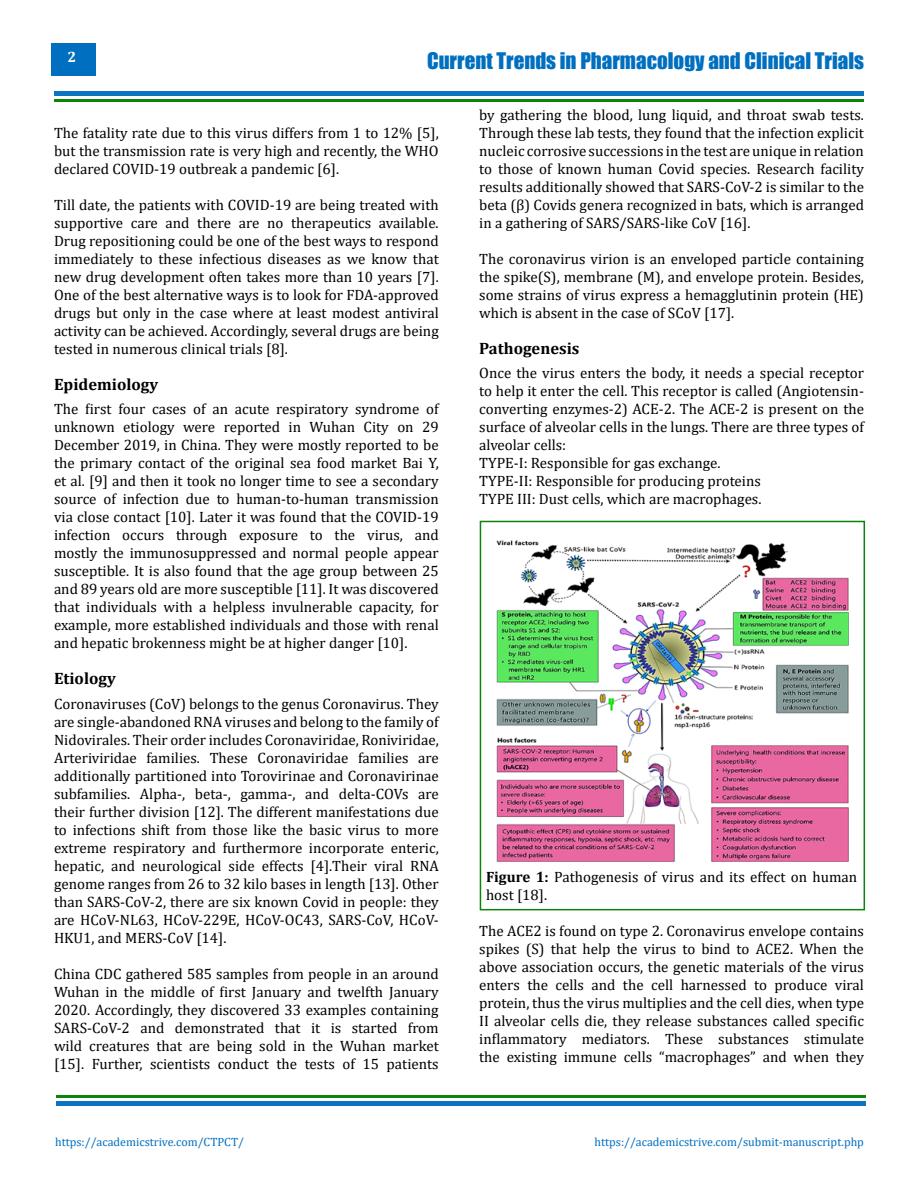
<style>
.page{position:relative;width:918px;height:1188px;background:#fff}
.page>*{position:absolute;margin:0;border:0;box-sizing:border-box;transform-origin:0 0}
.t1{font:21px "Impact";color:#006fc0}
.t2{font:700 16.5px "Cambria";color:#000}
.t3{font:15px/18px "Cambria";color:#000;text-align:justify}
.t4{font:700 15px "Cambria";color:#fff}
.t5{font:12px "Cambria";color:#006fc0}
.s1{font-weight:700}
</style>
<div class="page">
<div style="left:51px;top:43px;width:45px;height:33px;background:#006fc0"></div>
<div style="left:54px;top:91px;width:810px;height:5px;background:#0b75c2"></div>
<hr style="left:56px;top:1101px;width:810px;height:4px;background:#0b75c2">
<hr style="left:54px;top:99px;width:810px;height:3px;background:#007f01">
<hr style="left:56px;top:1095px;width:810px;height:2px;background:#007f01">
<img style="left:496px;top:540px;width:353px;height:322px">
<div style="left:480px;top:521px;width:385px;height:389px;border:2px solid #007f01"></div>
<p class="t4" style="left:68px;top:47px;width:10px">2</p>
<h1 class="t1" style="left:427px;top:45px;width:439px">Current Trends in Pharmacology and Clinical Trials</h1>
<p class="t3" style="left:54px;top:123px;width:386px">The fatality rate due to this virus differs from 1 to 12% [5], but the transmission rate is very high and recently, the WHO declared COVID-19 outbreak a pandemic [6].</p>
<p class="t3" style="left:54px;top:195px;width:386px">Till date, the patients with COVID-19 are being treated with supportive care and there are no therapeutics available.<br>Drug repositioning could be one of the best ways to respond immediately to these infectious diseases as we know that new drug development often takes more than 10 years [7].<br>One of the best alternative ways is to look for FDA-approved drugs but only in the case where at least modest antiviral activity can be achieved. Accordingly, several drugs are being tested in numerous clinical trials [8].</p>
<p class="t2" style="left:54px;top:372px;width:106px">Epidemiology</p>
<p class="t3" style="left:54px;top:400px;width:386px">The first four cases of an acute respiratory syndrome of unknown etiology were reported in Wuhan City on 29<br>December 2019, in China. They were mostly reported to be the primary contact of the original sea food market Bai Y, et al. [9] and then it took no longer time to see a secondary source of infection due to human-to-human transmission via close contact [10]. Later it was found that the COVID-19 infection occurs through exposure to the virus, and mostly the immunosuppressed and normal people appear susceptible. It is also found that the age group between 25 and 89 years old are more susceptible [11]. It was discovered that individuals with a helpless invulnerable capacity, for example, more established individuals and those with renal and hepatic brokenness might be at higher danger [10].</p>
<p class="t2" style="left:54px;top:667px;width:63px">Etiology</p>
<p class="t3" style="left:54px;top:695px;width:386px">Coronaviruses (CoV) belongs to the genus Coronavirus. They are single-abandoned RNA viruses and belong to the family of Nidovirales. Their order includes Coronaviridae, Roniviridae, Arteriviridae families. These Coronaviridae families are additionally partitioned into Torovirinae and Coronavirinae subfamilies. Alpha-, beta-, gamma-, and delta-COVs are their further division [12]. The different manifestations due to infections shift from those like the basic virus to more extreme respiratory and furthermore incorporate enteric, hepatic, and neurological side effects [4].Their viral RNA genome ranges from 26 to 32 kilo bases in length [13]. Other than SARS-CoV-2, there are six known Covid in people: they are HCoV-NL63, HCoV-229E, HCoV-OC43, SARS-CoV, HCoV-HKU1, and MERS-CoV [14].</p>
<p class="t3" style="left:54px;top:965px;width:386px">China CDC gathered 585 samples from people in an around Wuhan in the middle of first January and twelfth January 2020. Accordingly, they discovered 33 examples containing SARS-CoV-2 and demonstrated that it is started from wild creatures that are being sold in the Wuhan market [15]. Further, scientists conduct the tests of 15 patients</p>
<p class="t3" style="left:479px;top:105px;width:386px">by gathering the blood, lung liquid, and throat swab tests.<br>Through these lab tests, they found that the infection explicit nucleic corrosive successions in the test are unique in relation to those of known human Covid species. Research facility results additionally showed that SARS-CoV-2 is similar to the beta (β) Covids genera recognized in bats, which is arranged in a gathering of SARS/SARS-like CoV [16].</p>
<p class="t3" style="left:479px;top:249px;width:386px">The coronavirus virion is an enveloped particle containing the spike(S), membrane (M), and envelope protein. Besides, some strains of virus express a hemagglutinin protein (HE) which is absent in the case of SCoV [17].</p>
<p class="t2" style="left:479px;top:336px;width:102px">Pathogenesis</p>
<p class="t3" style="left:479px;top:364px;width:386px;text-align:left">Once the virus enters the body, it needs a special receptor to help it enter the cell. This receptor is called (Angiotensin&shy;converting enzymes-2) ACE-2. The ACE-2 is present on the surface of alveolar cells in the lungs. There are three types of alveolar cells:<br>TYPE-I: Responsible for gas exchange.<br>TYPE-II: Responsible for producing proteins<br>TYPE III: Dust cells, which are macrophages.</p>
<p class="t3" style="left:486px;top:868px;width:373px"><span class="s1">Figure 1:</span> Pathogenesis of virus and its effect on human host [18].</p>
<p class="t3" style="left:479px;top:922px;width:386px">The ACE2 is found on type 2. Coronavirus envelope contains spikes (S) that help the virus to bind to ACE2. When the above association occurs, the genetic materials of the virus enters the cells and the cell harnessed to produce viral protein, thus the virus multiplies and the cell dies, when type II alveolar cells die, they release substances called specific inflammatory mediators. These substances stimulate the existing immune cells “macrophages” and when they</p>
<p class="t5" style="left:55px;top:1135px;width:191px">https://academicstrive.com/CTPCT/</p>
<p class="t5" style="left:594px;top:1135px;width:271px">https://academicstrive.com/submit-manuscript.php</p>
</div>
